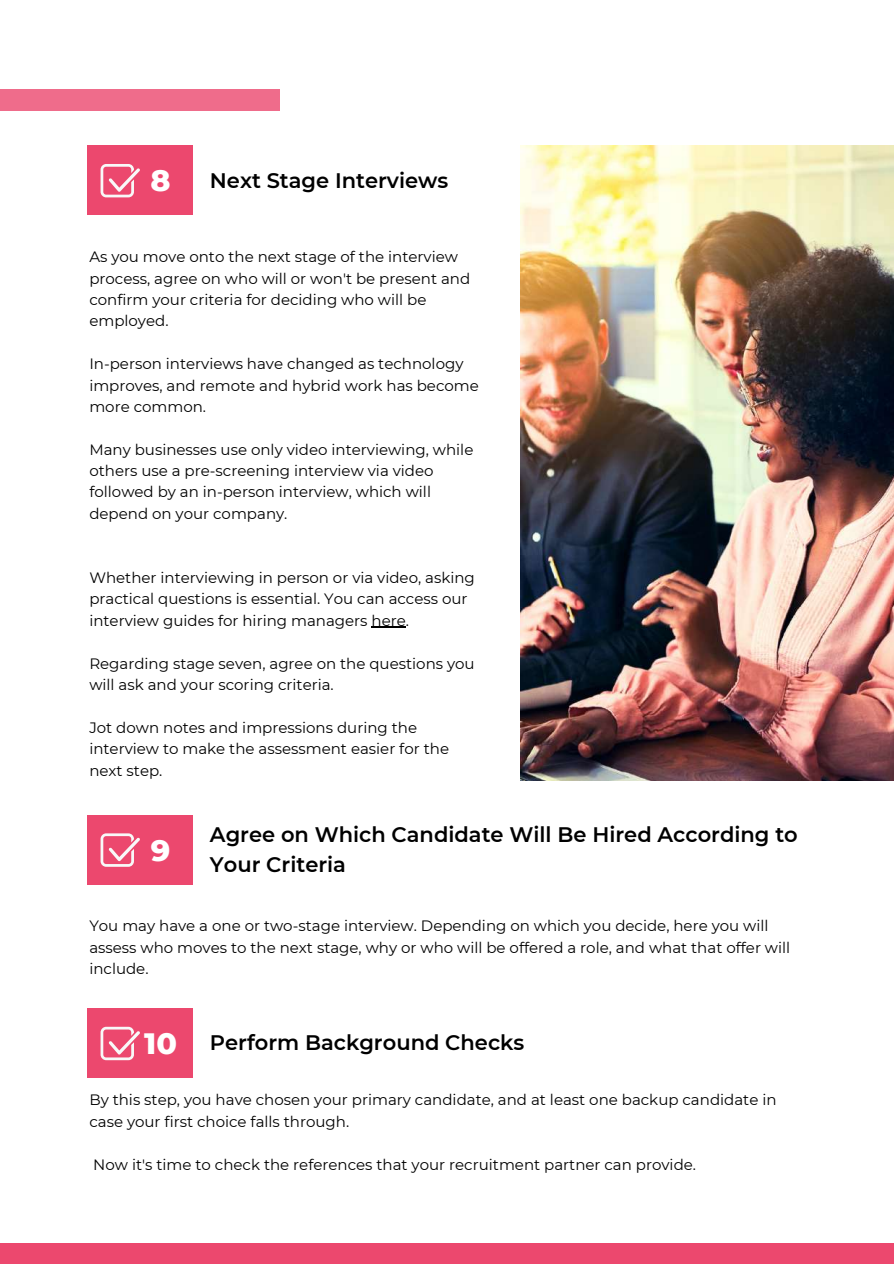
<style>
.page{position:relative;width:894px;height:1264px;background:#fff}
.page>*{position:absolute;margin:0;border:0;box-sizing:border-box;transform-origin:0 0}
.t1{font:800 30px "Montserrat";color:#fff}
.t2{font:600 21px/30.3px "Montserrat";color:#000}
.t3{font:15px/21.3px "Montserrat";color:#000}
</style>
<div class="page">
<img style="left:520px;top:146px;width:373px;height:634px">
<div style="left:0;top:1243px;width:893px;height:20px;background:#ec486e"></div>
<div style="left:0;top:89px;width:280px;height:21px;background:#ef6c8b"></div>
<hr style="left:371px;top:627px;width:35px;height:1px;background:#000">
<div style="left:87px;top:146px;width:106px;height:69px;background:#ec486e"></div>
<svg style="left:100px;top:164px;width:40px;height:33px"></svg>
<div style="left:87px;top:815px;width:106px;height:69px;background:#ec486e"></div>
<svg style="left:100px;top:833px;width:40px;height:33px"></svg>
<div style="left:87px;top:1008px;width:106px;height:69px;background:#ec486e"></div>
<svg style="left:100px;top:1026px;width:40px;height:34px"></svg>
<h1 class="t1" style="left:150px;top:162px;width:22px">8</h1>
<h2 class="t2" style="left:210px;top:165px;width:240px">Next Stage Interviews</h2>
<p class="t3" style="left:89px;top:246px;width:382px">As you move onto the next stage of the interview process, agree on who will or won't be present and confirm your criteria for deciding who will be employed.</p>
<p class="t3" style="left:89px;top:353px;width:391px">In-person interviews have changed as technology improves, and remote and hybrid work has become more common.</p>
<p class="t3" style="left:89px;top:438px;width:385px">Many businesses use only video interviewing, while others use a pre-screening interview via video followed by an in-person interview, which will depend on your company.</p>
<p class="t3" style="left:89px;top:567px;width:387px">Whether interviewing in person or via video, asking practical questions is essential. You can access our interview guides for hiring managers here.</p>
<p class="t3" style="left:89px;top:652px;width:387px">Regarding stage seven, agree on the questions you will ask and your scoring criteria.</p>
<p class="t3" style="left:89px;top:716px;width:361px">Jot down notes and impressions during the interview to make the assessment easier for the next step.</p>
<h1 class="t1" style="left:151px;top:831px;width:21px">9</h1>
<h2 class="t2" style="left:210px;top:819px;width:589px">Agree on Which Candidate Will Be Hired According to<br>Your Criteria</h2>
<p class="t3" style="left:89px;top:915px;width:702px">You may have a one or two-stage interview. Depending on which you decide, here you will assess who moves to the next stage, why or who will be offered a role, and what that offer will include.</p>
<h1 class="t1" style="left:144px;top:1024px;width:34px">10</h1>
<h2 class="t2" style="left:210px;top:1027px;width:316px">Perform Background Checks</h2>
<p class="t3" style="left:89px;top:1089px;width:688px">By this step, you have chosen your primary candidate, and at least one backup candidate in case your first choice falls through.</p>
<p class="t3" style="left:93px;top:1153px;width:604px">Now it's time to check the references that your recruitment partner can provide.</p>
</div>
